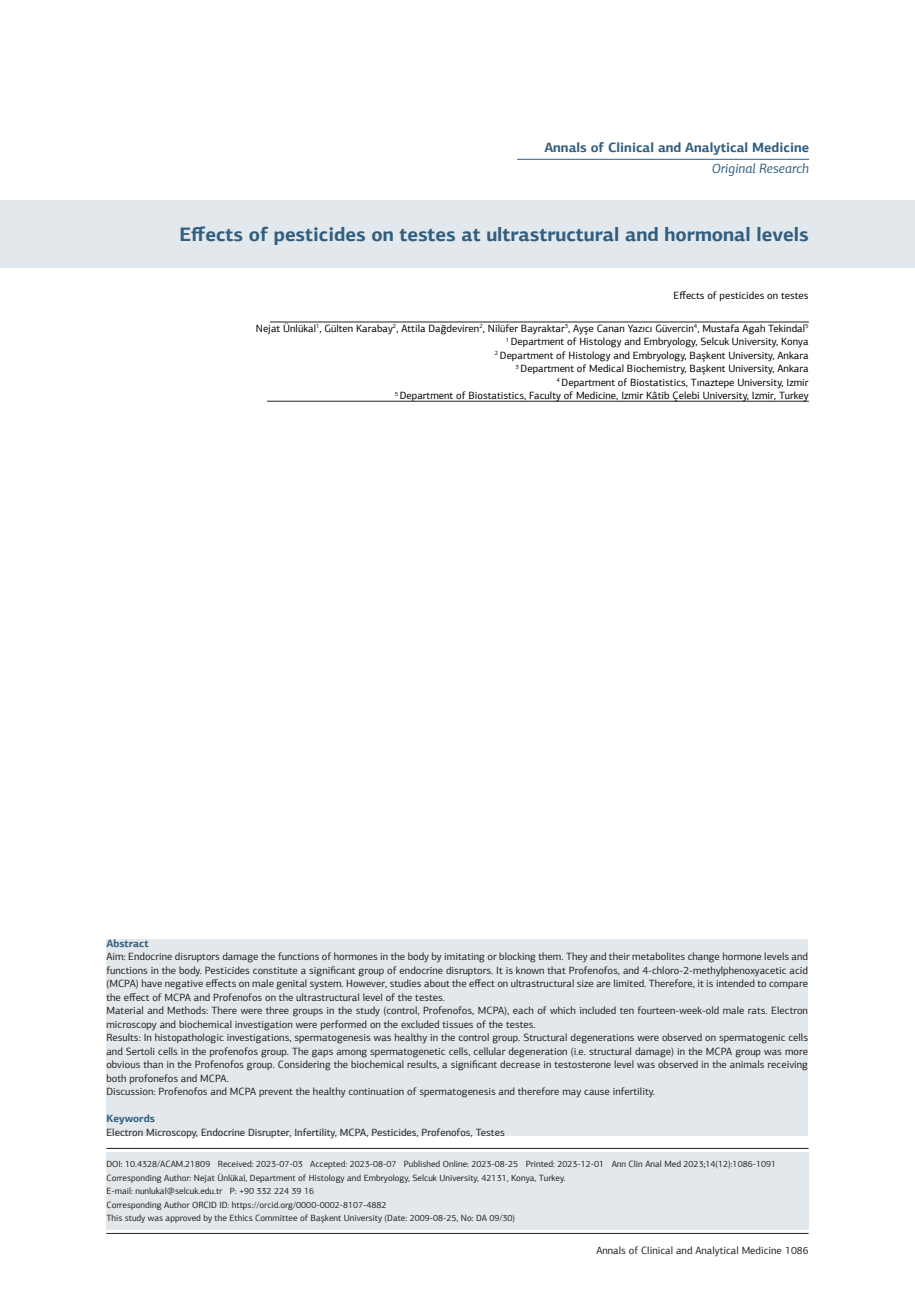
<style>
.page{position:relative;width:915px;height:1306px;background:#fff}
.page>*{position:absolute;margin:0;border:0;box-sizing:border-box;transform-origin:0 0}
.t1{font:700 19.5px "PF Agora Sans Pro";color:#315e80}
.t2{font:700 13.5px "PF Agora Sans Pro";color:#315e80}
.t3{font:italic 13.5px "PF Agora Sans Pro";color:#315e80}
.t4{font:10.5px/13.5px "PF Agora Sans Pro";color:#231f20;text-align:justify}
.t5{font:10.5px "PF Agora Sans Pro";color:#000}
.t6{font:700 10.5px "PF Agora Sans Pro";color:#315e80}
.t7{font:9px "PF Agora Sans Pro";color:#231f20}
</style>
<div class="page">
<hr style="left:106px;top:1233px;width:702px;height:1px;background:#231f20">
<div style="left:0;top:200px;width:914px;height:68px;background:#e2e8eb"></div>
<hr style="left:106px;top:1148px;width:702px;height:1px;background:#231f20">
<hr style="left:270px;top:322px;width:538px;height:1px;background:#231f20">
<hr style="left:267px;top:401px;width:541px;height:1px;background:#231f20">
<hr style="left:517px;top:159px;width:291px;height:1px;background:#315e80">
<div style="left:106px;top:1151px;width:702px;height:78px;background:#e2e8eb"></div>
<div style="left:106px;top:938px;width:701px;height:197px;background:#e2e8eb"></div>
<p class="t2" style="left:544px;top:139px;width:266px">Annals of Clinical and Analytical Medicine</p>
<p class="t3" style="left:711px;top:160px;width:99px">Original Research</p>
<p class="t1" style="left:179px;top:222px;width:630px">Effects of pesticides on testes at ultrastructural and hormonal levels</p>
<p class="t5" style="left:673px;top:289px;width:137px">Effects of pesticides on testes</p>
<p class="t5" style="left:256px;top:322px;width:554px">Nejat Ünlükal<sup>1</sup>, Gülten Karabay<sup>2</sup>, Attila Dağdeviren<sup>2</sup>, Nilüfer Bayraktar<sup>3</sup>, Ayşe Canan Yazıcı Güvercin<sup>4</sup>, Mustafa Agah Tekindal<sup>5</sup></p>
<p class="t5" style="left:505px;top:335px;width:304px"><sup>1</sup> Department of Histology and Embryology, Selcuk University, Konya</p>
<p class="t5" style="left:494px;top:349px;width:315px"><sup>2</sup> Department of Histology and Embryology, Başkent University, Ankara</p>
<p class="t5" style="left:515px;top:362px;width:294px"><sup>3</sup> Department of Medical Biochemistry, Başkent University, Ankara</p>
<p class="t5" style="left:556px;top:376px;width:253px"><sup>4</sup> Department of Biostatistics, Tınaztepe University, Izmir</p>
<p class="t5" style="left:394px;top:389px;width:415px"><sup>5</sup> Department of Biostatistics, Faculty of Medicine, Izmir Kâtib Çelebi University, Izmir, Turkey</p>
<p class="t6" style="left:106px;top:936px;width:44px">Abstract</p>
<p class="t4" style="left:106px;top:949px;width:703px">Aim: Endocrine disruptors damage the functions of hormones in the body by imitating or blocking them. They and their metabolites change hormone levels and functions in the body. Pesticides constitute a significant group of endocrine disruptors. It is known that Profenofos, and 4-chloro-2-methylphenoxyacetic acid (MCPA) have negative effects on male genital system. However, studies about the effect on ultrastructural size are limited. Therefore, it is intended to compare the effect of MCPA and Profenofos on the ultrastructural level of the testes.</p>
<p class="t4" style="left:106px;top:1003px;width:703px">Material and Methods: There were three groups in the study (control, Profenofos, MCPA), each of which included ten fourteen-week-old male rats. Electron microscopy and biochemical investigation were performed on the excluded tissues of the testes.</p>
<p class="t4" style="left:106px;top:1030px;width:703px">Results: In histopathologic investigations, spermatogenesis was healthy in the control group. Structural degenerations were observed on spermatogenic cells and Sertoli cells in the profenofos group. The gaps among spermatogenetic cells, cellular degeneration (i.e. structural damage) in the MCPA group was more obvious than in the Profenofos group. Considering the biochemical results, a significant decrease in testosterone level was observed in the animals receiving both profonefos and MCPA.</p>
<p class="t4" style="left:106px;top:1084px;width:550px">Discussion: Profenofos and MCPA prevent the healthy continuation of spermatogenesis and therefore may cause infertility.</p>
<p class="t6" style="left:106px;top:1112px;width:50px">Keywords</p>
<p class="t4" style="left:106px;top:1125px;width:399px">Electron Microscopy, Endocrine Disrupter, Infertility, MCPA, Pesticides, Profenofos, Testes</p>
<p class="t7" style="left:106px;top:1158px;width:671px">DOI: 10.4328/ACAM.21809 Received: 2023-07-03 Accepted: 2023-08-07 Published Online: 2023-08-25 Printed: 2023-12-01 Ann Clin Anal Med 2023;14(12):1086-1091</p>
<p class="t7" style="left:106px;top:1172px;width:460px">Corresponding Author: Nejat Ünlükal, Department of Histology and Embryology, Selcuk University, 42131, Konya, Turkey.</p>
<p class="t7" style="left:106px;top:1185px;width:209px">E-mail: nunlukal@selcuk.edu.tr P: +90 332 224 39 16</p>
<p class="t7" style="left:106px;top:1199px;width:281px">Corresponding Author ORCID ID: https://orcid.org/0000-0002-8107-4882</p>
<p class="t7" style="left:106px;top:1212px;width:410px">This study was approved by the Ethics Committee of Başkent University (Date: 2009-08-25, No: DA 09/30)</p>
<p class="t4" style="left:596px;top:1243px;width:213px">Annals of Clinical and Analytical Medicine 1086</p>
</div>
